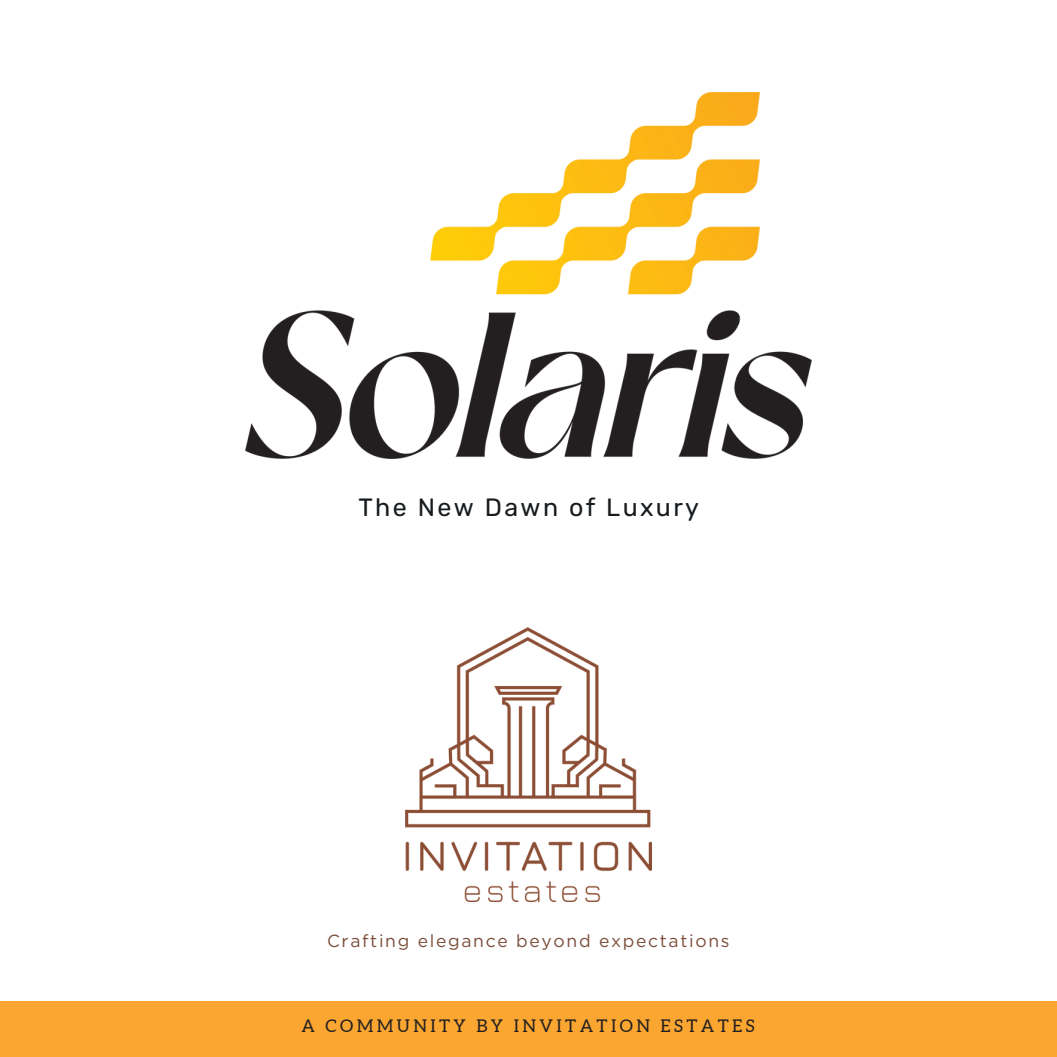
<style>
.page{position:relative;width:1057px;height:1057px;background:#fff}
.page>*{position:absolute;margin:0;border:0;box-sizing:border-box;transform-origin:0 0}
.t1{font:25px "Rubik";letter-spacing:.095em;color:#171b1e}
.t2{font:17.5px "Gotham";letter-spacing:.095em;color:#7b4e3b}
.t3{font:17.5px "Aleo";letter-spacing:.195em;color:#231f20}
</style>
<div class="page">
<div style="left:0;top:1001px;width:1056px;height:55px;background:#faa631"></div>
<img style="left:245px;top:92px;width:566px;height:367px">
<img style="left:405px;top:627px;width:246px;height:274px">
<p class="t1" style="left:358px;top:493px;width:342px">The New Dawn of Luxury</p>
<p class="t2" style="left:327px;top:930px;width:404px">Crafting elegance beyond expectations</p>
<p class="t3" style="left:301px;top:1015px;width:454px">A COMMUNITY BY INVITATION ESTATES</p>
</div>
